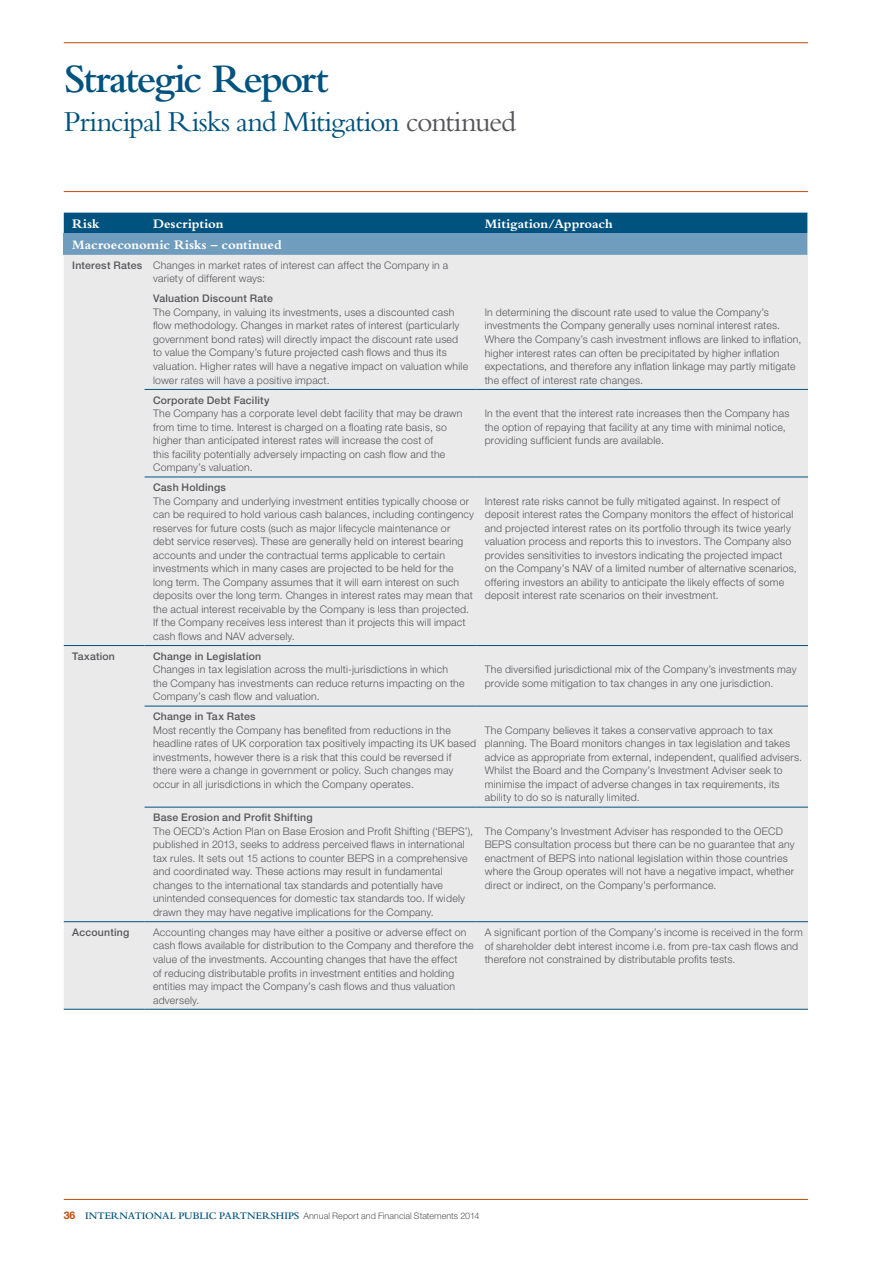
<style>
.page{position:relative;width:893px;height:1263px;background:#fff}
.page>*{position:absolute;margin:0;border:0;box-sizing:border-box;transform-origin:0 0}
.t1{font:600 42px "Bembo Std";letter-spacing:-.05em;color:#00537e}
.t2{font:30px "Bembo Std";letter-spacing:-.035em;color:#00537e}
.t3{font:700 13.5px "Bembo Std";letter-spacing:-.005em;color:#fff}
.t4{font:300 10.5px/13.5px "Helvetica Neue LT Std";letter-spacing:.02em;color:#56565a}
.t5{font:500 10.5px "Helvetica Neue LT Std";letter-spacing:.02em;color:#56565a}
.t6{font:300 9px "Helvetica Neue LT Std";letter-spacing:.005em;color:#56565a}
.s1{color:#56565a}
.s2{font-weight:500}
.s3{font-weight:700;font-size:10.5px;color:#bd4b06}
.s4{font-family:"Bembo Std";font-weight:600;font-size:10.5px;color:#00537e}
</style>
<div class="page">
<hr style="left:64px;top:42px;width:744px;height:1px;background:#bd4b06">
<hr style="left:64px;top:191px;width:744px;height:1px;background:#bd4b06">
<hr style="left:64px;top:1199px;width:744px;height:1px;background:#bd4b06">
<div style="left:64px;top:255px;width:744px;height:754px;background:#ebeaeb"></div>
<svg style="left:64px;top:213px;width:744px;height:42px;background:#3b7a9f"></svg>
<hr style="left:145px;top:389px;width:331px;height:1px;background:#00537e">
<hr style="left:476px;top:389px;width:332px;height:1px;background:#00537e">
<hr style="left:145px;top:477px;width:331px;height:1px;background:#00537e">
<hr style="left:476px;top:477px;width:332px;height:1px;background:#00537e">
<hr style="left:64px;top:645px;width:81px;height:1px;background:#00537e">
<hr style="left:145px;top:645px;width:331px;height:1px;background:#00537e">
<hr style="left:476px;top:645px;width:332px;height:1px;background:#00537e">
<hr style="left:145px;top:706px;width:331px;height:1px;background:#00537e">
<hr style="left:476px;top:706px;width:332px;height:1px;background:#00537e">
<hr style="left:145px;top:807px;width:331px;height:1px;background:#00537e">
<hr style="left:476px;top:807px;width:332px;height:1px;background:#00537e">
<hr style="left:64px;top:921px;width:81px;height:1px;background:#00537e">
<hr style="left:145px;top:921px;width:331px;height:1px;background:#00537e">
<hr style="left:476px;top:921px;width:332px;height:1px;background:#00537e">
<hr style="left:64px;top:1009px;width:81px;height:1px;background:#00537e">
<hr style="left:145px;top:1009px;width:331px;height:1px;background:#00537e">
<hr style="left:476px;top:1009px;width:332px;height:1px;background:#00537e">
<h1 class="t1" style="left:64px;top:56px;width:266px">Strategic Report</h1>
<h2 class="t2" style="left:64px;top:104px;width:454px">Principal Risks and Mitigation <span class="s1">continued</span></h2>
<p class="t3" style="left:72px;top:216px;width:29px">Risk</p>
<p class="t3" style="left:153px;top:216px;width:72px">Description</p>
<p class="t3" style="left:485px;top:216px;width:130px">Mitigation/Approach</p>
<p class="t3" style="left:72px;top:237px;width:211px">Macroeconomic Risks – continued</p>
<p class="t4" style="left:153px;top:258px;width:297px;text-indent:-81px"><span class="s2">Interest Rates</span> Changes in market rates of interest can affect the Company in a variety of different ways:</p>
<p class="t5" style="left:153px;top:292px;width:121px">Valuation Discount Rate</p>
<p class="t4" style="left:153px;top:305px;width:317px">The Company, in valuing its investments, uses a discounted cash flow methodology. Changes in market rates of interest (particularly government bond rates) will directly impact the discount rate used to value the Company’s future projected cash flows and thus its valuation. Higher rates will have a negative impact on valuation while lower rates will have a positive impact.</p>
<p class="t4" style="left:485px;top:305px;width:318px">In determining the discount rate used to value the Company’s investments the Company generally uses nominal interest rates.<br>Where the Company’s cash investment inflows are linked to inflation, higher interest rates can often be precipitated by higher inflation expectations, and therefore any inflation linkage may partly mitigate the effect of interest rate changes.</p>
<p class="t5" style="left:153px;top:394px;width:118px">Corporate Debt Facility</p>
<p class="t4" style="left:153px;top:406px;width:311px">The Company has a corporate level debt facility that may be drawn from time to time. Interest is charged on a floating rate basis, so higher than anticipated interest rates will increase the cost of<br>this facility potentially adversely impacting on cash flow and the Company’s valuation.</p>
<p class="t4" style="left:485px;top:406px;width:306px">In the event that the interest rate increases then the Company has the option of repaying that facility at any time with minimal notice, providing sufficient funds are available.</p>
<p class="t5" style="left:153px;top:481px;width:74px">Cash Holdings</p>
<p class="t4" style="left:153px;top:494px;width:322px">The Company and underlying investment entities typically choose or can be required to hold various cash balances, including contingency reserves for future costs (such as major lifecycle maintenance or debt service reserves). These are generally held on interest bearing accounts and under the contractual terms applicable to certain investments which in many cases are projected to be held for the long term. The Company assumes that it will earn interest on such deposits over the long term. Changes in interest rates may mean that the actual interest receivable by the Company is less than projected.<br>If the Company receives less interest than it projects this will impact cash flows and NAV adversely.</p>
<p class="t4" style="left:485px;top:494px;width:314px">Interest rate risks cannot be fully mitigated against. In respect of deposit interest rates the Company monitors the effect of historical and projected interest rates on its portfolio through its twice yearly valuation process and reports this to investors. The Company also provides sensitivities to investors indicating the projected impact on the Company’s NAV of a limited number of alternative scenarios, offering investors an ability to anticipate the likely effects of some deposit interest rate scenarios on their investment.</p>
<p class="t5" style="left:72px;top:650px;width:44px">Taxation</p>
<p class="t5" style="left:153px;top:650px;width:110px">Change in Legislation</p>
<p class="t4" style="left:153px;top:662px;width:313px">Changes in tax legislation across the multi-jurisdictions in which the Company has investments can reduce returns impacting on the<br>Company’s cash flow and valuation.</p>
<p class="t4" style="left:485px;top:662px;width:313px">The diversified jurisdictional mix of the Company’s investments may provide some mitigation to tax changes in any one jurisdiction.</p>
<p class="t5" style="left:153px;top:710px;width:104px">Change in Tax Rates</p>
<p class="t4" style="left:153px;top:723px;width:325px">Most recently the Company has benefited from reductions in the headline rates of UK corporation tax positively impacting its UK based investments, however there is a risk that this could be reversed if there were a change in government or policy. Such changes may occur in all jurisdictions in which the Company operates.</p>
<p class="t4" style="left:485px;top:723px;width:319px">The Company believes it takes a conservative approach to tax planning. The Board monitors changes in tax legislation and takes advice as appropriate from external, independent, qualified advisers.<br>Whilst the Board and the Company’s Investment Adviser seek to minimise the impact of adverse changes in tax requirements, its ability to do so is naturally limited.</p>
<p class="t5" style="left:153px;top:811px;width:161px">Base Erosion and Profit Shifting</p>
<p class="t4" style="left:153px;top:824px;width:321px">The OECD’s Action Plan on Base Erosion and Profit Shifting (‘BEPS’), published in 2013, seeks to address perceived flaws in international tax rules. It sets out 15 actions to counter BEPS in a comprehensive and coordinated way. These actions may result in fundamental changes to the international tax standards and potentially have unintended consequences for domestic tax standards too. If widely drawn they may have negative implications for the Company.</p>
<p class="t4" style="left:485px;top:824px;width:311px">The Company’s Investment Adviser has responded to the OECD BEPS consultation process but there can be no guarantee that any enactment of BEPS into national legislation within those countries where the Group operates will not have a negative impact, whether direct or indirect, on the Company’s performance.</p>
<p class="t5" style="left:72px;top:926px;width:59px">Accounting</p>
<p class="t4" style="left:153px;top:925px;width:322px">Accounting changes may have either a positive or adverse effect on cash flows available for distribution to the Company and therefore the value of the investments. Accounting changes that have the effect<br>of reducing distributable profits in investment entities and holding entities may impact the Company’s cash flows and thus valuation adversely.</p>
<p class="t4" style="left:485px;top:925px;width:320px">A significant portion of the Company’s income is received in the form of shareholder debt interest income i.e. from pre-tax cash flows and therefore not constrained by distributable profits tests.</p>
<p class="t6" style="left:64px;top:1211px;width:417px"><span class="s3">36</span> <span class="s4">INTERNATIONAL PUBLIC PARTNERSHIPS</span> Annual Report and Financial Statements 2014</p>
</div>
